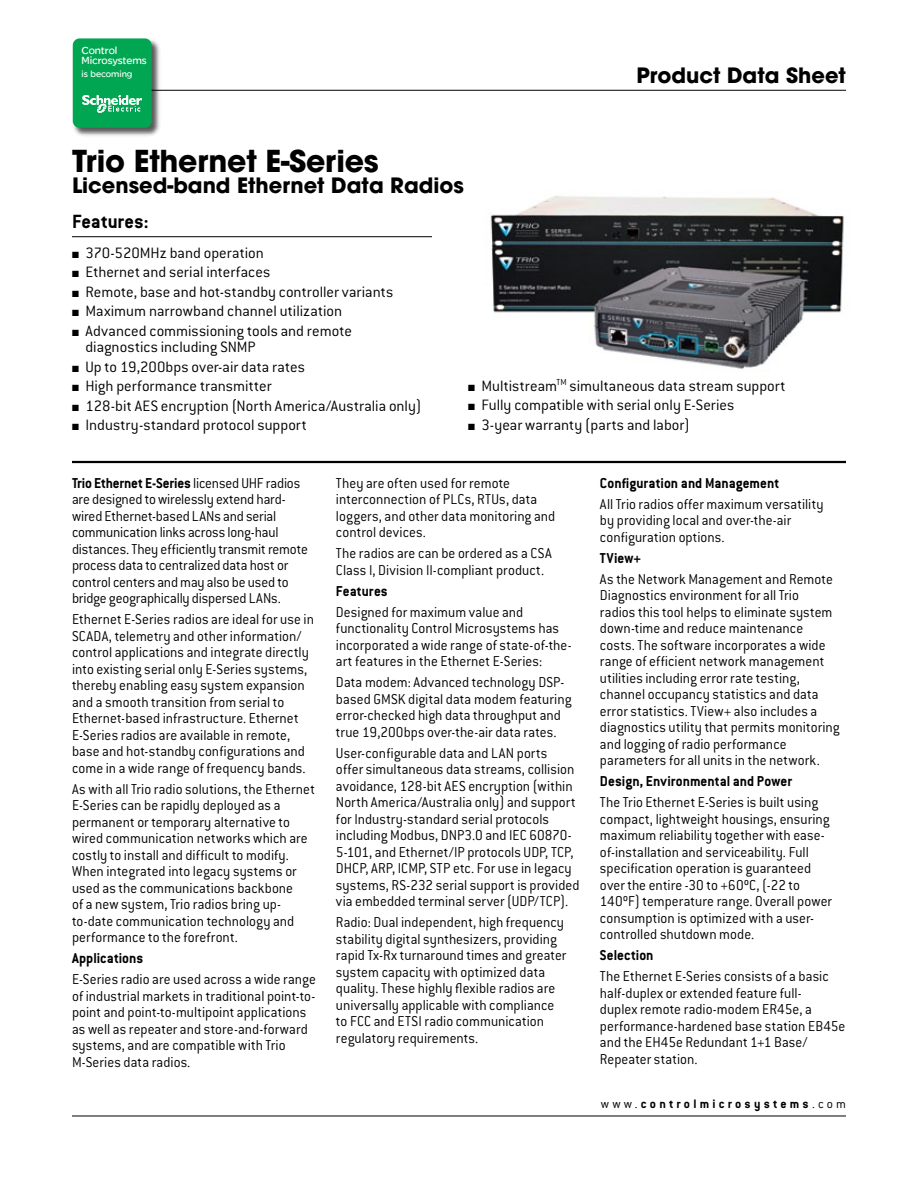
<style>
.page{position:relative;width:918px;height:1188px;background:#fff}
.page>*{position:absolute;margin:0;border:0;box-sizing:border-box;transform-origin:0 0}
.t1{font:700 30px "Avant Garde";letter-spacing:-.01em;color:#000}
.t2{font:700 21px "Avant Garde";color:#000}
.t3{font:700 21px "Conduit ITC";letter-spacing:-.005em;color:#000}
.t4{font:300 16.5px/16.5px "Conduit ITC";color:#000}
.t5{font:300 15.75px/16.5px "Conduit ITC";letter-spacing:.005em;color:#000;scale:.95 1}
.t6{font:700 15.75px "Conduit ITC";color:#000;scale:.95 1}
.t7{font:700 13.5px "Conduit ITC";letter-spacing:.24em;color:#000}
.t8{font:10.95px/10.5px "SE Optimist";letter-spacing:-.01em;color:#fff}
.t9{font:9.45px "SE Optimist";color:#fff}
.s1{font-weight:700}
.s2{font-weight:300}
</style>
<div class="page">
<img style="left:373px;top:195px;width:471px;height:174px">
<hr style="left:92px;top:90px;width:754px;height:1px;background:#000">
<hr style="left:72px;top:236px;width:360px;height:1px;background:#000">
<hr style="left:72px;top:1116px;width:774px;height:1px;background:#000">
<hr style="left:72px;top:461px;width:774px;height:2px;background:#000">
<img style="left:72px;top:40px;width:91px;height:96px">
<div style="left:73px;top:38px;width:79px;height:90px;background:#00a651;border-radius:7px"></div>
<svg style="left:82px;top:95px;width:60px;height:18px"></svg>
<p class="t8" style="left:82px;top:45px;width:67px">Control<br>Microsystems</p>
<p class="t9" style="left:82px;top:69px;width:52px">is becoming</p>
<h2 class="t2" style="left:637px;top:61px;width:211px">Product Data Sheet</h2>
<h1 class="t1" style="left:72px;top:142px;width:308px">Trio Ethernet E-Series</h1>
<h2 class="t2" style="left:72px;top:172px;width:393px">Licensed-band Ethernet Data Radios</h2>
<h2 class="t3" style="left:72px;top:209px;width:78px">Features:</h2>
<p class="t4" style="left:72px;top:244px;width:193px">■ 370-520MHz band operation</p>
<p class="t4" style="left:72px;top:264px;width:200px">■ Ethernet and serial interfaces</p>
<p class="t4" style="left:72px;top:283px;width:323px">■ Remote, base and hot-standby controller variants</p>
<p class="t4" style="left:72px;top:303px;width:272px">■ Maximum narrowband channel utilization</p>
<p class="t4" style="left:86px;top:322px;width:268px;text-indent:-14px">■ Advanced commissioning tools and remote diagnostics including SNMP</p>
<p class="t4" style="left:72px;top:358px;width:235px">■ Up to 19,200bps over-air data rates</p>
<p class="t4" style="left:72px;top:378px;width:201px">■ High performance transmitter</p>
<p class="t4" style="left:72px;top:397px;width:351px">■ 128-bit AES encryption (North America/Australia only)</p>
<p class="t4" style="left:72px;top:417px;width:236px">■ Industry-standard protocol support</p>
<p class="t4" style="left:468px;top:377px;width:319px">■ Multistream<sup>TM</sup> simultaneous data stream support</p>
<p class="t4" style="left:468px;top:397px;width:268px">■ Fully compatible with serial only E-Series</p>
<p class="t4" style="left:468px;top:416px;width:223px">■ 3-year warranty (parts and labor)</p>
<p class="t5" style="left:72px;top:474px;width:250px"><span class="s1">Trio Ethernet E-Series</span> licensed UHF radios are designed to wirelessly extend hard&shy;wired Ethernet-based LANs and serial communication links across long-haul distances. They efficiently transmit remote process data to centralized data host or control centers and may also be used to bridge geographically dispersed LANs.</p>
<p class="t5" style="left:72px;top:611px;width:256px">Ethernet E-Series radios are ideal for use in SCADA, telemetry and other information/ control applications and integrate directly into existing serial only E-Series systems, thereby enabling easy system expansion and a smooth transition from serial to Ethernet-based infrastructure. Ethernet E-Series radios are available in remote, base and hot-standby configurations and come in a wide range of frequency bands.</p>
<p class="t5" style="left:72px;top:780px;width:257px">As with all Trio radio solutions, the Ethernet E-Series can be rapidly deployed as a permanent or temporary alternative to wired communication networks which are costly to install and difficult to modify.<br>When integrated into legacy systems or used as the communications backbone<br>of a new system, Trio radios bring up&shy;to-date communication technology and performance to the forefront.</p>
<p class="t6" style="left:72px;top:949px;width:77px">Applications</p>
<p class="t5" style="left:72px;top:971px;width:258px">E-Series radio are used across a wide range of industrial markets in traditional point-to&shy;point and point-to-multipoint applications as well as repeater and store-and-forward systems, and are compatible with Trio M-Series data radios.</p>
<p class="t5" style="left:336px;top:475px;width:232px">They are often used for remote interconnection of PLCs, RTUs, data loggers, and other data monitoring and control devices.</p>
<p class="t5" style="left:336px;top:545px;width:229px">The radios are can be ordered as a CSA<br>Class I, Division II-compliant product.</p>
<p class="t6" style="left:336px;top:582px;width:56px">Features</p>
<p class="t5" style="left:336px;top:604px;width:249px">Designed for maximum value and functionality Control Microsystems has incorporated a wide range of state-of-the&shy;art features in the Ethernet E-Series:</p>
<p class="t5" style="left:336px;top:674px;width:249px">Data modem: Advanced technology DSP&shy;based GMSK digital data modem featuring error-checked high data throughput and true 19,200bps over-the-air data rates.</p>
<p class="t5" style="left:336px;top:745px;width:258px">User-configurable data and LAN ports<br>offer simultaneous data streams, collision avoidance, 128-bit AES encryption (within North America/Australia only) and support for Industry-standard serial protocols including Modbus, DNP3.0 and IEC 60870- 5-101, and Ethernet/IP protocols UDP, TCP, DHCP, ARP, ICMP, STP etc. For use in legacy systems, RS-232 serial support is provided via embedded terminal server (UDP/TCP).</p>
<p class="t5" style="left:336px;top:914px;width:244px">Radio: Dual independent, high frequency stability digital synthesizers, providing rapid Tx-Rx turnaround times and greater system capacity with optimized data quality. These highly flexible radios are universally applicable with compliance to FCC and ETSI radio communication regulatory requirements.</p>
<p class="t6" style="left:600px;top:474px;width:190px">Configuration and Management</p>
<p class="t5" style="left:600px;top:496px;width:237px">All Trio radios offer maximum versatility by providing local and over-the-air configuration options.</p>
<p class="t6" style="left:600px;top:549px;width:45px">TView+</p>
<p class="t5" style="left:600px;top:571px;width:254px">As the Network Management and Remote Diagnostics environment for all Trio<br>radios this tool helps to eliminate system down-time and reduce maintenance costs. The software incorporates a wide range of efficient network management utilities including error rate testing, channel occupancy statistics and data error statistics. TView+ also includes a diagnostics utility that permits monitoring and logging of radio performance parameters for all units in the network.</p>
<p class="t6" style="left:600px;top:772px;width:204px">Design, Environmental and Power</p>
<p class="t5" style="left:600px;top:794px;width:246px">The Trio Ethernet E-Series is built using compact, lightweight housings, ensuring maximum reliability together with ease&shy;of-installation and serviceability. Full specification operation is guaranteed over the entire -30 to +60ºC, (-22 to 140ºF) temperature range. Overall power consumption is optimized with a user&shy;controlled shutdown mode.</p>
<p class="t6" style="left:600px;top:946px;width:58px">Selection</p>
<p class="t5" style="left:600px;top:968px;width:260px">The Ethernet E-Series consists of a basic half-duplex or extended feature full-<br>duplex remote radio-modem ER45e, a performance-hardened base station EB45e and the EH45e Redundant 1+1 Base/ Repeater station.</p>
<p class="t7" style="left:601px;top:1096px;width:247px"><span class="s2">www.</span>controlmicrosystems<span class="s2">.com</span></p>
</div>
